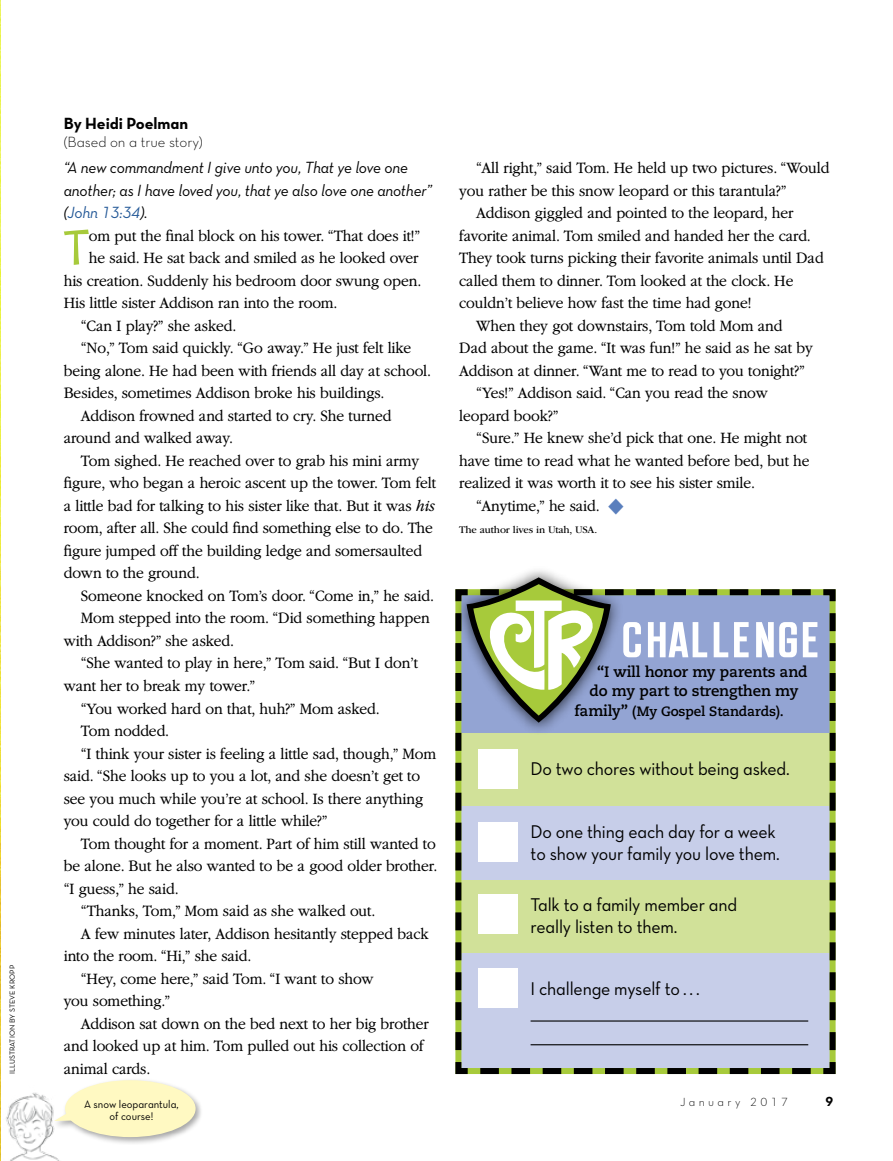
<style>
.page{position:relative;width:893px;height:1161px;background:#fff}
.page>*{position:absolute;margin:0;border:0;box-sizing:border-box;transform-origin:0 0}
.SIDE_title{font:51px "LHF Boot Camp";letter-spacing:.065em;color:#fff}
.ARTCL_para_first_reg{font:300 50.25px "Typographyof Coop";color:#a7ca3b}
.LISTbullet-1_para_fi{font:18.75px/21.8px "Neutralds Lat Book Alt";letter-spacing:-.01em;color:#000;scale:.95 1}
.ARTCL_para_regular{font:300 16.5px/22.5px "Garamondlds Lat Plus";letter-spacing:-.01em;color:#000;scale:.95 1}
.ARTCL_para_first_reg-2{font:300 16.5px "Garamondlds Lat Plus";letter-spacing:-.01em;color:#000;scale:.95 1}
.ARTCL_epigraph{font:16.5px/22.5px "Neutralds Lat Book Italic Alt";letter-spacing:-.01em;color:#000;scale:.95 1}
.ARTCL-BY_para_first{font:16.5px "Neutralds Lat Bold Alt";letter-spacing:-.005em;color:#000}
.SIDE_para_first{font:700 15px/19.5px "Caecilialds Std";letter-spacing:-.01em;color:#000}
.ARTCL-BY_para{font:15px "Neutralds Lat Light Alt";letter-spacing:-.005em;color:#000}
.SIDE_para_first-2{font:700 13.5px "Caecilialds Std";letter-spacing:-.01em;color:#000}
.Folio_R{font:13.5px "Neutralds Lat Bold Alt";color:#000}
.Folio_R-2{font:12px "Neutralds Lat Light Alt";letter-spacing:.28em;color:#000}
.Matt-Mandy_margin_te{font:11.25px/12.8px "Neutralds Lat Book Alt";color:#000;text-align:center;scale:.95 1}
.POP_para{font:10.5px "Garamondlds Lat";letter-spacing:-.01em;color:#000}
.FIGimg-CRDT_para{font:7.5px "Neutralds Lat Book Alt";color:#000}
.s1{color:#235897}
.s2{font-style:italic}
.s3{color:#5a7fbd}
.s4{font-size:15px}
</style>
<div class="page">
<img style="left:0;top:0;width:1px;height:1161px">
<svg style="left:455px;top:589px;width:381px;height:486px"></svg>
<div style="left:478px;top:749px;width:40px;height:40px;background:#fff"></div>
<div style="left:478px;top:968px;width:40px;height:40px;background:#fff"></div>
<div style="left:478px;top:894px;width:40px;height:40px;background:#fff"></div>
<div style="left:478px;top:821px;width:40px;height:40px;background:#fff"></div>
<hr style="left:531px;top:1020px;width:277px;height:1px;background:#000">
<hr style="left:531px;top:1044px;width:277px;height:1px;background:#000">
<img style="left:6px;top:1092px;width:54px;height:69px">
<div style="left:52px;top:1077px;width:151px;height:68px;background:#000;opacity:.35"></div>
<div style="left:65px;top:1080px;width:131px;height:57px;background:#fff9c2;border-radius:50%"></div>
<svg style="left:54px;top:1110px;width:17px;height:11px"></svg>
<div style="left:453px;top:564px;width:171px;height:171px;background:#000;opacity:.75"></div>
<svg style="left:467px;top:577px;width:344px;height:146px"></svg>
<p class="FIGimg-CRDT_para" style="left:7px;top:1074px;width:111px;rotate:-90deg">ILLUSTRATION BY STEVE KROPP</p>
<p class="ARTCL-BY_para_first" style="left:64px;top:110px;width:126px">By Heidi Poelman</p>
<p class="ARTCL-BY_para" style="left:64px;top:131px;width:140px">(Based on a true story)</p>
<p class="ARTCL_epigraph" style="left:64px;top:156px;width:389px">“A new commandment I give unto you, That ye love one another; as I have loved you, that ye also love one another” (<span class="s1">John 13:34</span>).</p>
<p class="ARTCL_para_first_reg" style="left:63px;top:222px;width:28px">T</p>
<p class="ARTCL_para_first_reg-2" style="left:89px;top:224px;width:350px">om put the final block on his tower. “That does it!”</p>
<p class="ARTCL_para_first_reg-2" style="left:89px;top:246px;width:349px">he said. He sat back and smiled as he looked over</p>
<p class="ARTCL_para_first_reg-2" style="left:64px;top:269px;width:378px">his creation. Suddenly his bedroom door swung open.</p>
<p class="ARTCL_para_first_reg-2" style="left:64px;top:291px;width:290px">His little sister Addison ran into the room.</p>
<p class="ARTCL_para_regular" style="left:81px;top:314px;width:165px">“Can I play?” she asked.</p>
<p class="ARTCL_para_regular" style="left:64px;top:337px;width:388px;text-indent:17px">“No,” Tom said quickly. “Go away.” He just felt like being alone. He had been with friends all day at school.<br>Besides, sometimes Addison broke his buildings.</p>
<p class="ARTCL_para_regular" style="left:64px;top:404px;width:347px;text-indent:17px">Addison frowned and started to cry. She turned around and walked away.</p>
<p class="ARTCL_para_regular" style="left:64px;top:449px;width:393px;text-indent:17px">Tom sighed. He reached over to grab his mini army figure, who began a heroic ascent up the tower. Tom felt a little bad for talking to his sister like that. But it was <span class="s2">his </span>room, after all. She could find something else to do. The figure jumped off the building ledge and somersaulted down to the ground.</p>
<p class="ARTCL_para_regular" style="left:81px;top:584px;width:373px">Someone knocked on Tom’s door. “Come in,” he said.</p>
<p class="ARTCL_para_regular" style="left:64px;top:607px;width:387px;text-indent:17px">Mom stepped into the room. “Did something happen with Addison?” she asked.</p>
<p class="ARTCL_para_regular" style="left:64px;top:652px;width:374px;text-indent:17px">“She wanted to play in here,” Tom said. “But I don’t want her to break my tower.”</p>
<p class="ARTCL_para_regular" style="left:81px;top:697px;width:316px">“You worked hard on that, huh?” Mom asked.</p>
<p class="ARTCL_para_regular" style="left:81px;top:719px;width:95px">Tom nodded.</p>
<p class="ARTCL_para_regular" style="left:64px;top:742px;width:394px;text-indent:17px">“I think your sister is feeling a little sad, though,” Mom said. “She looks up to you a lot, and she doesn’t get to see you much while you’re at school. Is there anything you could do together for a little while?”</p>
<p class="ARTCL_para_regular" style="left:64px;top:832px;width:395px;text-align:justify;text-indent:17px">Tom thought for a moment. Part of him still wanted to be alone. But he also wanted to be a good older brother. “I guess,” he said.</p>
<p class="ARTCL_para_regular" style="left:81px;top:899px;width:312px">“Thanks, Tom,” Mom said as she walked out.</p>
<p class="ARTCL_para_regular" style="left:64px;top:922px;width:386px;text-indent:17px">A few minutes later, Addison hesitantly stepped back into the room. “Hi,” she said.</p>
<p class="ARTCL_para_regular" style="left:64px;top:967px;width:328px;text-indent:17px">“Hey, come here,” said Tom. “I want to show you something.”</p>
<p class="ARTCL_para_regular" style="left:64px;top:1012px;width:386px;text-indent:17px">Addison sat down on the bed next to her big brother and looked up at him. Tom pulled out his collection of animal cards.</p>
<p class="Matt-Mandy_margin_te" style="left:84px;top:1097px;width:101px">A snow leoparantula, of course!</p>
<p class="ARTCL_para_regular" style="left:459px;top:157px;width:391px;text-indent:17px">“All right,” said Tom. He held up two pictures. “Would you rather be this snow leopard or this tarantula?”</p>
<p class="ARTCL_para_regular" style="left:459px;top:202px;width:385px;text-indent:17px">Addison giggled and pointed to the leopard, her favorite animal. Tom smiled and handed her the card.<br>They took turns picking their favorite animals until Dad called them to dinner. Tom looked at the clock. He couldn’t believe how fast the time had gone!</p>
<p class="ARTCL_para_regular" style="left:459px;top:314px;width:374px;text-indent:17px">When they got downstairs, Tom told Mom and<br>Dad about the game. “It was fun!” he said as he sat by<br>Addison at dinner. “Want me to read to you tonight?”</p>
<p class="ARTCL_para_regular" style="left:459px;top:382px;width:327px;text-indent:17px">“Yes!” Addison said. “Can you read the snow leopard book?”</p>
<p class="ARTCL_para_regular" style="left:459px;top:427px;width:370px;text-indent:17px">“Sure.” He knew she’d pick that one. He might not have time to read what he wanted before bed, but he realized it was worth it to see his sister smile.</p>
<p class="ARTCL_para_regular" style="left:476px;top:494px;width:157px">“Anytime,” he said. <span class="s3">◆</span></p>
<p class="POP_para" style="left:459px;top:522px;width:140px">The author lives in Utah, USA.</p>
<p class="SIDE_title" style="left:622px;top:614px;width:198px">CHALLENGE</p>
<p class="SIDE_para_first" style="left:589px;top:662px;width:220px;text-indent:8px">“I will honor my parents and do my part to strengthen my</p>
<p class="SIDE_para_first-2" style="left:574px;top:703px;width:211px"><span class="s4">family”</span> (My Gospel Standards).</p>
<p class="LISTbullet-1_para_fi" style="left:531px;top:757px;width:274px">Do two chores without being asked.</p>
<p class="LISTbullet-1_para_fi" style="left:531px;top:820px;width:264px">Do one thing each day for a week to show your family you love them.</p>
<p class="LISTbullet-1_para_fi" style="left:531px;top:893px;width:219px">Talk to a family member and really listen to them.</p>
<p class="LISTbullet-1_para_fi" style="left:531px;top:977px;width:179px">I challenge myself to . . .</p>
<p class="Folio_R-2" style="left:680px;top:1093px;width:109px">January 2017</p>
<p class="Folio_R" style="left:826px;top:1090px;width:9px">9</p>
</div>
